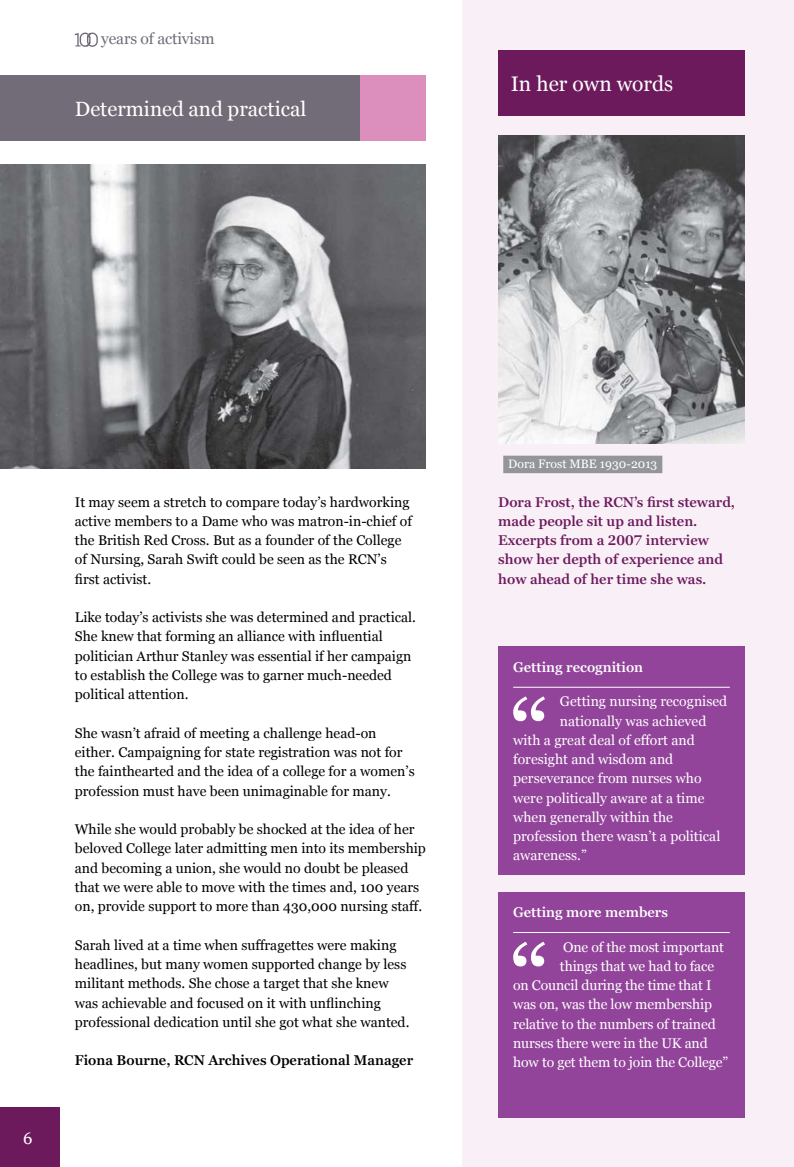
<style>
.page{position:relative;width:794px;height:1167px;background:#fff}
.page>*{position:absolute;margin:0;border:0;box-sizing:border-box;transform-origin:0 0}
.t1{font:21px "Georgia";color:#fff}
.t2{font:20.65px "Georgia";color:#fff}
.t3{font:16.62px "Georgia";color:#fff}
.t4{font:15.75px "Georgia";letter-spacing:-.01em;color:#726b78}
.t5{font:14px/19.2px "Georgia";color:#000}
.t6{font:14px "Georgia";color:#fff}
.t7{font:600 14px/19.2px "Georgia Pro";color:#6d1a5d}
.t8{font:600 14px "Georgia Pro";color:#000}
.t9{font:600 14px "Georgia Pro";color:#fff}
.t10{font:12.25px "Georgia";color:#fff}
</style>
<div class="page">
<svg style="left:75px;top:33px;width:23px;height:14px"></svg>
<div style="left:0;top:1107px;width:60px;height:59px;background:#6d1a5d"></div>
<div style="left:462px;top:0;width:332px;height:1166px;background:#f9f0f7"></div>
<img style="left:0;top:164px;width:426px;height:304px">
<div style="left:0;top:75px;width:387px;height:65px;background:#726b78"></div>
<div style="left:360px;top:75px;width:66px;height:65px;background:#dc8ebc"></div>
<div style="left:498px;top:50px;width:247px;height:66px;background:#6d1a5d"></div>
<img style="left:498px;top:135px;width:247px;height:308px">
<div style="left:503px;top:455px;width:159px;height:18px;background:#939598"></div>
<div style="left:498px;top:646px;width:247px;height:229px;background:#92439a"></div>
<hr style="left:513px;top:686px;width:217px;height:1px;background:#fff">
<svg style="left:513px;top:696px;width:32px;height:25px"></svg>
<div style="left:498px;top:891px;width:247px;height:226px;background:#92439a"></div>
<hr style="left:513px;top:931px;width:217px;height:1px;background:#fff">
<svg style="left:513px;top:941px;width:32px;height:25px"></svg>
<p class="t4" style="left:101px;top:27px;width:115px">years of activism</p>
<h2 class="t2" style="left:75px;top:93px;width:233px">Determined and practical</h2>
<h1 class="t1" style="left:511px;top:68px;width:164px">In her own words</h1>
<p class="t3" style="left:23px;top:1125px;width:11px">6</p>
<p class="t5" style="left:75px;top:491px;width:339px">It may seem a stretch to compare today’s hardworking active members to a Dame who was matron-in-chief of the British Red Cross. But as a founder of the College of Nursing, Sarah Swift could be seen as the RCN’s first activist.</p>
<p class="t5" style="left:75px;top:607px;width:343px">Like today’s activists she was determined and practical.<br>She knew that forming an alliance with influential politician Arthur Stanley was essential if her campaign to establish the College was to garner much-needed political attention.</p>
<p class="t5" style="left:75px;top:722px;width:341px">She wasn’t afraid of meeting a challenge head-on either. Campaigning for state registration was not for the fainthearted and the idea of a college for a women’s profession must have been unimaginable for many.</p>
<p class="t5" style="left:75px;top:818px;width:352px">While she would probably be shocked at the idea of her beloved College later admitting men into its membership and becoming a union, she would no doubt be pleased that we were able to move with the times and, 100 years on, provide support to more than 430,000 nursing staff.</p>
<p class="t5" style="left:75px;top:934px;width:336px">Sarah lived at a time when suffragettes were making headlines, but many women supported change by less militant methods. She chose a target that she knew was achievable and focused on it with unflinching professional dedication until she got what she wanted.</p>
<p class="t8" style="left:75px;top:1052px;width:340px">Fiona Bourne, RCN Archives Operational Manager</p>
<p class="t10" style="left:508px;top:455px;width:151px">Dora Frost MBE 1930-2013</p>
<p class="t7" style="left:498px;top:492px;width:238px">Dora Frost, the RCN’s first steward, made people sit up and listen.<br>Excerpts from a 2007 interview show her depth of experience and how ahead of her time she was.</p>
<p class="t9" style="left:513px;top:659px;width:132px">Getting recognition</p>
<p class="t6" style="left:560px;top:691px;width:169px">Getting nursing recognised</p>
<p class="t6" style="left:560px;top:710px;width:148px">nationally was achieved</p>
<p class="t6" style="left:513px;top:729px;width:183px">with a great deal of effort and</p>
<p class="t6" style="left:513px;top:748px;width:162px">foresight and wisdom and</p>
<p class="t6" style="left:513px;top:768px;width:190px">perseverance from nurses who</p>
<p class="t6" style="left:513px;top:787px;width:193px">were politically aware at a time</p>
<p class="t6" style="left:513px;top:806px;width:161px">when generally within the</p>
<p class="t6" style="left:513px;top:825px;width:209px">profession there wasn’t a political</p>
<p class="t6" style="left:513px;top:845px;width:75px">awareness.”</p>
<p class="t9" style="left:513px;top:904px;width:156px">Getting more members</p>
<p class="t6" style="left:563px;top:936px;width:162px">One of the most important</p>
<p class="t6" style="left:560px;top:955px;width:156px">things that we had to face</p>
<p class="t6" style="left:513px;top:974px;width:200px">on Council during the time that I</p>
<p class="t6" style="left:513px;top:994px;width:200px">was on, was the low membership</p>
<p class="t6" style="left:513px;top:1013px;width:204px">relative to the numbers of trained</p>
<p class="t6" style="left:513px;top:1032px;width:196px">nurses there were in the UK and</p>
<p class="t6" style="left:513px;top:1051px;width:216px">how to get them to join the College”</p>
</div>
